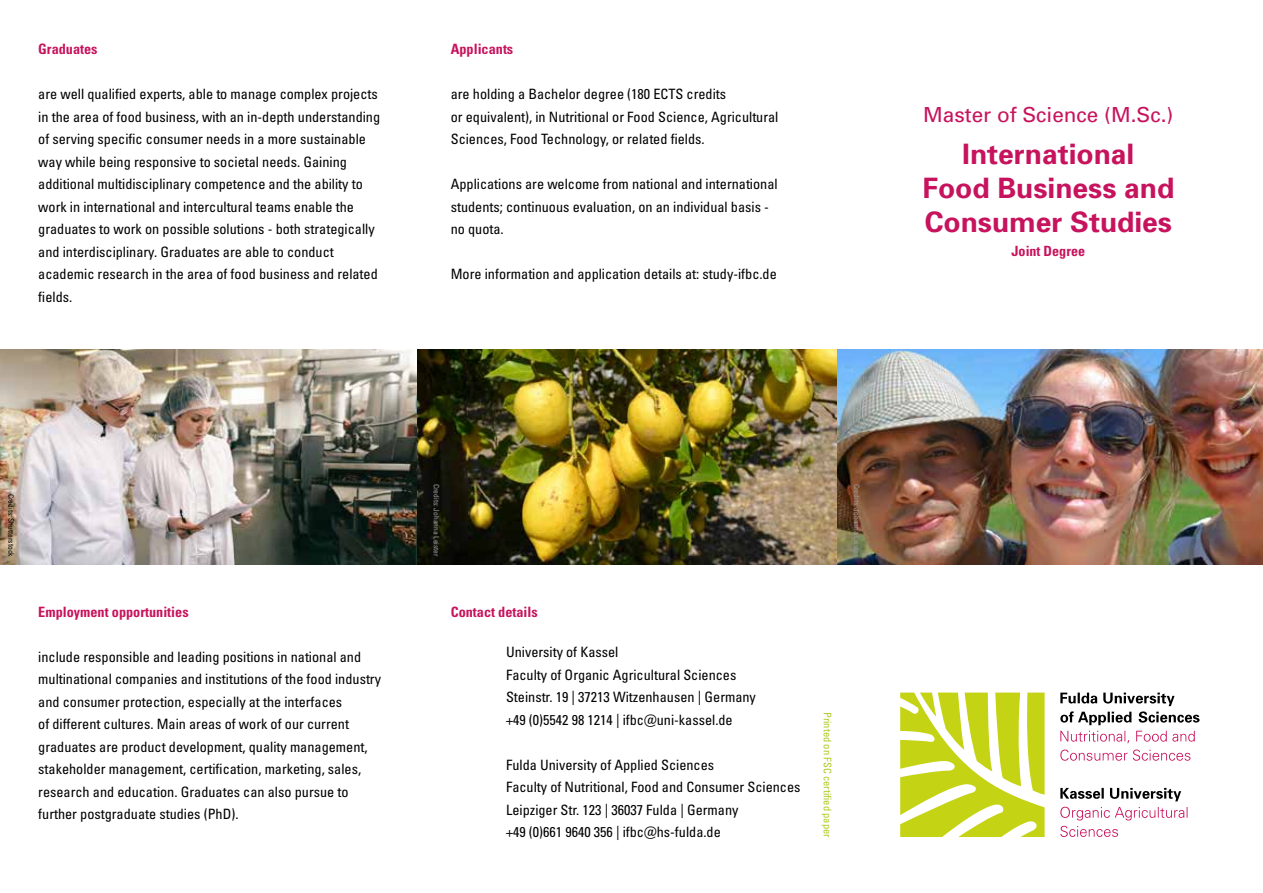
<style>
.page{position:relative;width:1263px;height:893px;background:#fff}
.page>*{position:absolute;margin:0;border:0;box-sizing:border-box;transform-origin:0 0}
.t1{font:700 28.2px/33.8px "Univers";color:#c7135d;text-align:center}
.t2{font:20.7px "Univers";color:#c7135d}
.t3{font:condensed 14.25px/22.5px "Univers LT Pro";color:#000}
.t4{font:700 condensed 14.25px "Univers LT Pro";color:#c7135d}
.t5{font:700 condensed 14.1px "Univers LT Pro";color:#c7135d}
.t6{font:condensed 10.5px "Univers LT Pro";color:#b2cb22}
.t7{font:condensed 7.5px "Univers LT Pro";color:#9d9d9c}
.t8{font:condensed 7.5px "Univers LT Pro";color:#000}
</style>
<div class="page">
<img style="left:0;top:349px;width:1263px;height:215px">
<svg style="left:900px;top:693px;width:144px;height:144px"></svg>
<svg style="left:1060px;top:693px;width:139px;height:32px"></svg>
<svg style="left:1060px;top:731px;width:135px;height:12px"></svg>
<svg style="left:1060px;top:749px;width:130px;height:12px"></svg>
<svg style="left:1060px;top:788px;width:121px;height:13px"></svg>
<svg style="left:1060px;top:807px;width:127px;height:13px"></svg>
<svg style="left:1060px;top:826px;width:58px;height:11px"></svg>
<p class="t4" style="left:38px;top:40px;width:61px">Graduates</p>
<p class="t3" style="left:38px;top:82px;width:343px">are well qualified experts, able to manage complex projects in the area of food business, with an in-depth understanding of serving specific consumer needs in a more sustainable way while being responsive to societal needs. Gaining additional multidisciplinary competence and the ability to work in international and intercultural teams enable the graduates to work on possible solutions - both strategically and interdisciplinary. Graduates are able to conduct academic research in the area of food business and related fields.</p>
<p class="t4" style="left:451px;top:40px;width:64px">Applicants</p>
<p class="t3" style="left:451px;top:82px;width:329px">are holding a Bachelor degree (180 ECTS credits<br>or equivalent), in Nutritional or Food Science, Agricultural<br>Sciences, Food Technology, or related fields.</p>
<p class="t3" style="left:451px;top:172px;width:328px">Applications are welcome from national and international students; continuous evaluation, on an individual basis - no quota.</p>
<p class="t3" style="left:451px;top:262px;width:328px">More information and application details at: study-ifbc.de</p>
<h2 class="t2" style="left:923px;top:102px;width:252px">Master of Science (M.Sc.)</h2>
<h1 class="t1" style="left:922px;top:136px;width:253px">International<br>Food Business and<br>Consumer Studies</h1>
<p class="t5" style="left:1011px;top:242px;width:75px">Joint Degree</p>
<p class="t8" style="left:16px;top:494px;width:64px;rotate:90deg">Credits: Shutterstock</p>
<p class="t7" style="left:441px;top:484px;width:74px;rotate:90deg">Credits: Johanna Leister</p>
<p class="t7" style="left:862px;top:484px;width:74px;rotate:90deg">Credits: Johanna Leister</p>
<p class="t4" style="left:38px;top:603px;width:152px">Employment opportunities</p>
<p class="t3" style="left:38px;top:645px;width:344px">include responsible and leading positions in national and multinational companies and institutions of the food industry and consumer protection, especially at the interfaces<br>of different cultures. Main areas of work of our current graduates are product development, quality management, stakeholder management, certification, marketing, sales, research and education. Graduates can also pursue to further postgraduate studies (PhD).</p>
<p class="t4" style="left:451px;top:603px;width:89px">Contact details</p>
<p class="t3" style="left:506px;top:640px;width:251px">University of Kassel<br>Faculty of Organic Agricultural Sciences Steinstr. 19 | 37213 Witzenhausen | Germany +49 (0)5542 98 1214 | ifbc@uni-kassel.de</p>
<p class="t3" style="left:506px;top:753px;width:296px">Fulda University of Applied Sciences<br>Faculty of Nutritional, Food and Consumer Sciences Leipziger Str. 123 | 36037 Fulda | Germany<br>+49 (0)661 9640 356 | ifbc@hs-fulda.de</p>
<p class="t6" style="left:834px;top:712px;width:127px;rotate:90deg">Printed on FSC certified paper</p>
</div>
